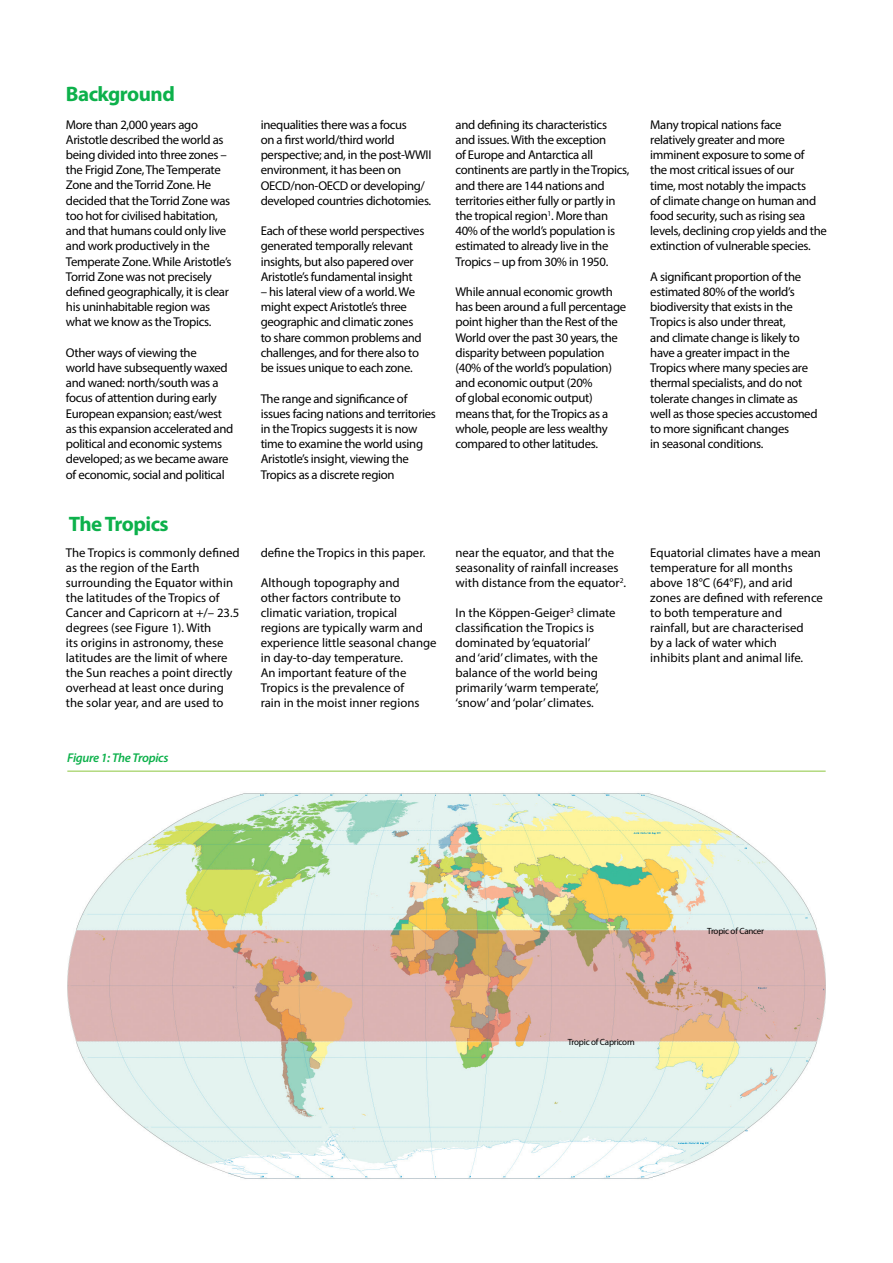
<style>
.page{position:relative;width:893px;height:1263px;background:#fff}
.page>*{position:absolute;margin:0;border:0;box-sizing:border-box;transform-origin:0 0}
.t1{font:700 21px "Myriad Pro";letter-spacing:-.025em;color:#0db14b}
.t2{font:12.75px/15.1px "Myriad Pro";letter-spacing:-.025em;color:#000}
.t3{font:12.75px/15px "Myriad Pro";color:#000}
.t4{font:italic 600 12.75px "Myriad Pro";letter-spacing:-.025em;color:#0db14b}
.t5{font:9px "Myriad Pro";letter-spacing:-.025em;color:#000}
</style>
<div class="page">
<img style="left:67px;top:770px;width:759px;height:409px">
<hr style="left:67px;top:771px;width:759px;height:1px;background:#8dc63f">
<h1 class="t1" style="left:66px;top:80px;width:110px">Background</h1>
<p class="t2" style="left:66px;top:117px;width:167px">More than 2,000 years ago<br>Aristotle described the world as being divided into three zones – the Frigid Zone, The Temperate<br>Zone and the Torrid Zone. He decided that the Torrid Zone was too hot for civilised habitation, and that humans could only live and work productively in the<br>Temperate Zone. While Aristotle’s<br>Torrid Zone was not precisely defined geographically, it is clear his uninhabitable region was what we know as the Tropics.</p>
<p class="t2" style="left:66px;top:345px;width:169px">Other ways of viewing the<br>world have subsequently waxed and waned: north/south was a focus of attention during early<br>European expansion; east/west as this expansion accelerated and political and economic systems developed; as we became aware of economic, social and political</p>
<h1 class="t1" style="left:69px;top:510px;width:102px">The Tropics</h1>
<p class="t2" style="left:261px;top:117px;width:172px">inequalities there was a focus<br>on a first world/third world perspective; and, in the post-WWII environment, it has been on<br>OECD/non-OECD or developing/ developed countries dichotomies.</p>
<p class="t2" style="left:261px;top:223px;width:165px">Each of these world perspectives generated temporally relevant insights, but also papered over<br>Aristotle’s fundamental insight</p>
<p class="t2" style="left:261px;top:284px;width:163px">– his lateral view of a world. We might expect Aristotle’s three geographic and climatic zones to share common problems and challenges, and for there also to be issues unique to each zone.</p>
<p class="t2" style="left:261px;top:390px;width:177px">The range and significance of issues facing nations and territories in the Tropics suggests it is now time to examine the world using<br>Aristotle’s insight, viewing the<br>Tropics as a discrete region</p>
<p class="t3" style="left:66px;top:545px;width:175px">The Tropics is commonly defined as the region of the Earth surrounding the Equator within the latitudes of the Tropics of<br>Cancer and Capricorn at +/– 23.5 degrees (see Figure 1). With<br>its origins in astronomy, these latitudes are the limit of where the Sun reaches a point directly overhead at least once during the solar year, and are used to</p>
<p class="t3" style="left:261px;top:545px;width:166px">define the Tropics in this paper.</p>
<p class="t3" style="left:261px;top:575px;width:177px">Although topography and<br>other factors contribute to climatic variation, tropical regions are typically warm and experience little seasonal change in day-to-day temperature.<br>An important feature of the<br>Tropics is the prevalence of<br>rain in the moist inner regions</p>
<p class="t4" style="left:67px;top:750px;width:103px">Figure 1: The Tropics</p>
<p class="t2" style="left:455px;top:117px;width:175px">and defining its characteristics and issues. With the exception<br>of Europe and Antarctica all continents are partly in the Tropics, and there are 144 nations and territories either fully or partly in the tropical region<sup>1</sup>. More than<br>40% of the world’s population is estimated to already live in the<br>Tropics – up from 30% in 1950.</p>
<p class="t2" style="left:455px;top:284px;width:172px">While annual economic growth has been around a full percentage point higher than the Rest of the<br>World over the past 30 years, the disparity between population (40% of the world’s population) and economic output (20%<br>of global economic output) means that, for the Tropics as a whole, people are less wealthy compared to other latitudes.</p>
<p class="t3" style="left:455px;top:545px;width:172px">near the equator, and that the seasonality of rainfall increases with distance from the equator<sup>2</sup>.</p>
<p class="t3" style="left:455px;top:605px;width:162px">In the Köppen-Geiger<sup>3</sup> climate classification the Tropics is dominated by ‘equatorial’<br>and ‘arid’ climates, with the balance of the world being primarily ‘warm temperate’, ‘snow’ and ‘polar’ climates.</p>
<p class="t2" style="left:650px;top:117px;width:178px">Many tropical nations face relatively greater and more imminent exposure to some of<br>the most critical issues of our<br>time, most notably the impacts<br>of climate change on human and food security, such as rising sea levels, declining crop yields and the extinction of vulnerable species.</p>
<p class="t2" style="left:650px;top:269px;width:169px">A significant proportion of the estimated 80% of the world’s biodiversity that exists in the<br>Tropics is also under threat,<br>and climate change is likely to have a greater impact in the<br>Tropics where many species are thermal specialists, and do not tolerate changes in climate as well as those species accustomed to more significant changes<br>in seasonal conditions.</p>
<p class="t3" style="left:650px;top:545px;width:174px">Equatorial climates have a mean temperature for all months above 18°C (64°F), and arid zones are defined with reference to both temperature and rainfall, but are characterised<br>by a lack of water which<br>inhibits plant and animal life.</p>
<p class="t5" style="left:568px;top:1037px;width:69px">Tropic of Capricorn</p>
<p class="t5" style="left:707px;top:925px;width:59px">Tropic of Cancer</p>
</div>
